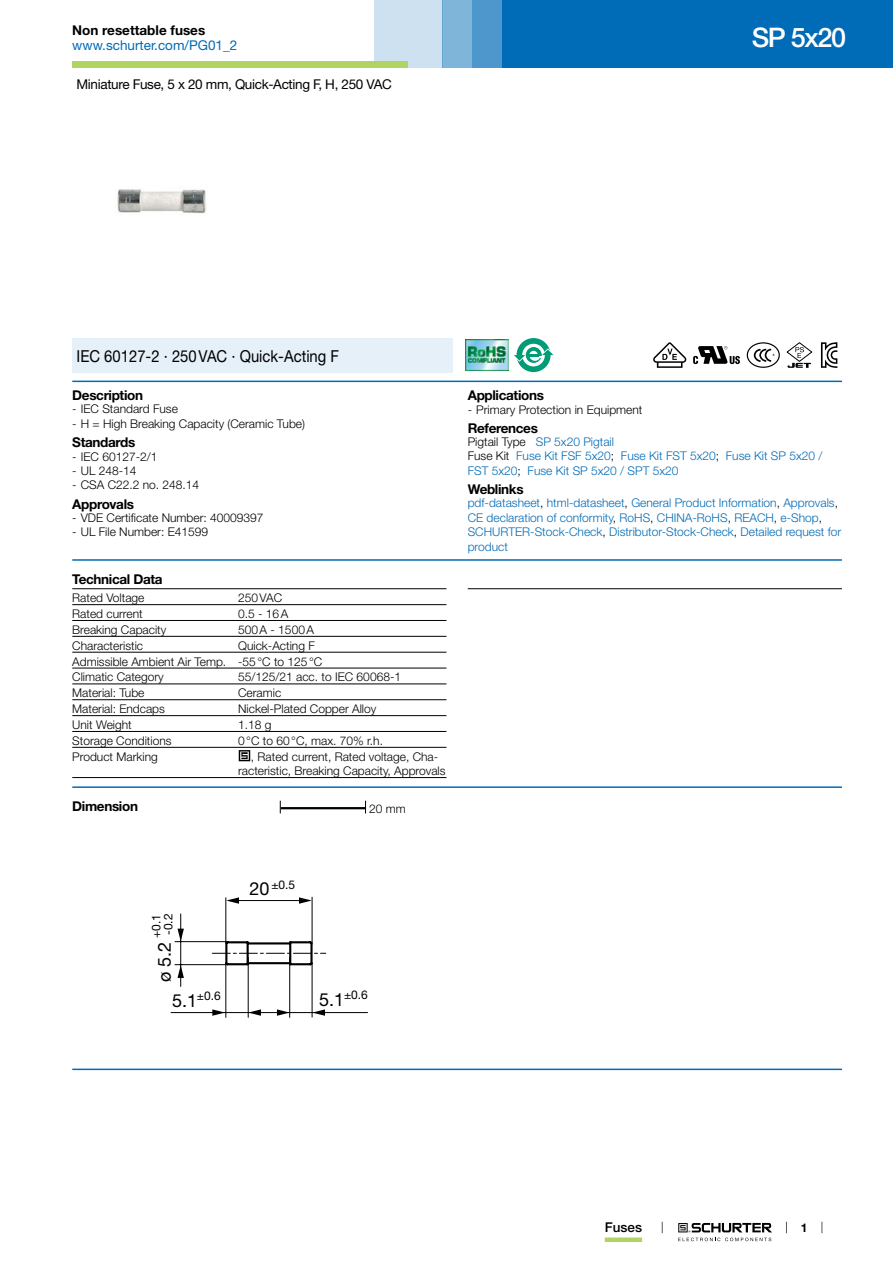
<style>
.page{position:relative;width:893px;height:1263px;background:#fff}
.page>*{position:absolute;margin:0;border:0;box-sizing:border-box;transform-origin:0 0}
.t1{font:500 27px "Helvetica Neue LT";letter-spacing:-.05em;color:#fff}
.t2{font:18px "Helvetica Neue LT";color:#000}
.t3{font:16.5px "Helvetica Neue LT";color:#000;scale:.9 1}
.t4{font:700 13.5px "Helvetica Neue LT";letter-spacing:-.025em;color:#000}
.t5{font:13.5px "Helvetica Neue LT";letter-spacing:-.025em;color:#000}
.t6{font:13.5px "Helvetica Neue LT";color:#006bb6}
.t7{font:700 13.5px "Helvetica Neue LT";color:#000}
.t8{font:500 13.5px "Helvetica Neue LT";color:#000}
.t9{font:300 12px/15.9px "Helvetica Neue LT";color:#000}
.t10{font:300 12px/14.4px "Helvetica Neue LT";color:#006bb6}
.t11{font:12px/12px "Helvetica Neue LT";color:#000}
.t12{font:700 12px "Helvetica Neue LT";color:#000}
.s1{color:#000}
.s2{font-size:18px}
</style>
<div class="page">
<svg style="left:678px;top:1223px;width:94px;height:18px"></svg>
<div style="left:502px;top:0;width:391px;height:68px;background:#006bb6"></div>
<div style="left:442px;top:0;width:30px;height:68px;background:#80b5da"></div>
<div style="left:472px;top:0;width:30px;height:68px;background:#4d97cc"></div>
<div style="left:374px;top:0;width:68px;height:68px;background:#cde1f0"></div>
<div style="left:72px;top:62px;width:336px;height:6px;background:#b0d361"></div>
<div style="left:605px;top:1237px;width:37px;height:5px;background:#b0d361"></div>
<img style="left:117px;top:189px;width:89px;height:24px">
<img style="left:466px;top:339px;width:42px;height:32px">
<svg style="left:517px;top:338px;width:34px;height:34px"></svg>
<svg style="left:522px;top:344px;width:23px;height:22px"></svg>
<svg style="left:514px;top:347px;width:40px;height:15px"></svg>
<svg style="left:653px;top:342px;width:33px;height:26px"></svg>
<svg style="left:693px;top:346px;width:47px;height:18px"></svg>
<div style="left:747px;top:342px;width:33px;height:26px;border:1px solid #000;border-radius:50%"></div>
<svg style="left:753px;top:348px;width:21px;height:14px"></svg>
<svg style="left:787px;top:342px;width:25px;height:26px"></svg>
<svg style="left:821px;top:342px;width:16px;height:26px"></svg>
<div style="left:72px;top:338px;width:381px;height:34px;background:#e6f0f8"></div>
<hr style="left:72px;top:381px;width:770px;height:1px;background:#006bb6">
<hr style="left:72px;top:559px;width:770px;height:2px;background:#006bb6">
<hr style="left:72px;top:588px;width:374px;height:1px;background:#000">
<hr style="left:72px;top:604px;width:374px;height:1px;background:#000">
<hr style="left:72px;top:620px;width:374px;height:1px;background:#000">
<hr style="left:72px;top:636px;width:374px;height:1px;background:#000">
<hr style="left:72px;top:652px;width:374px;height:1px;background:#000">
<hr style="left:72px;top:668px;width:374px;height:1px;background:#000">
<hr style="left:72px;top:683px;width:374px;height:1px;background:#000">
<hr style="left:72px;top:699px;width:374px;height:1px;background:#000">
<hr style="left:72px;top:715px;width:374px;height:1px;background:#000">
<hr style="left:72px;top:731px;width:374px;height:1px;background:#000">
<hr style="left:72px;top:747px;width:374px;height:1px;background:#000">
<svg style="left:238px;top:750px;width:13px;height:12px"></svg>
<hr style="left:72px;top:777px;width:374px;height:1px;background:#000">
<hr style="left:468px;top:588px;width:374px;height:1px;background:#000">
<hr style="left:72px;top:786px;width:770px;height:2px;background:#006bb6">
<svg style="left:280px;top:801px;width:1px;height:12px"></svg>
<hr style="left:281px;top:807px;width:85px;height:2px;background:#000">
<svg style="left:212px;top:940px;width:114px;height:26px"></svg>
<hr style="left:248px;top:957px;width:1px;height:60px;background:#000">
<hr style="left:289px;top:957px;width:1px;height:60px;background:#000">
<hr style="left:230px;top:900px;width:69px;height:1px;background:#000">
<hr style="left:225px;top:898px;width:1px;height:45px;background:#000">
<hr style="left:312px;top:897px;width:1px;height:47px;background:#000">
<hr style="left:225px;top:965px;width:1px;height:52px;background:#000">
<hr style="left:312px;top:964px;width:1px;height:53px;background:#000">
<hr style="left:180px;top:914px;width:1px;height:72px;background:#000">
<hr style="left:175px;top:964px;width:52px;height:1px;background:#000">
<hr style="left:175px;top:941px;width:53px;height:1px;background:#000">
<svg style="left:299px;top:897px;width:13px;height:7px"></svg>
<svg style="left:226px;top:897px;width:13px;height:7px"></svg>
<svg style="left:178px;top:965px;width:6px;height:13px"></svg>
<svg style="left:178px;top:929px;width:6px;height:12px"></svg>
<svg style="left:277px;top:1009px;width:13px;height:7px"></svg>
<svg style="left:312px;top:1009px;width:13px;height:7px"></svg>
<hr style="left:171px;top:1012px;width:197px;height:1px;background:#000">
<svg style="left:212px;top:1009px;width:13px;height:7px"></svg>
<svg style="left:248px;top:1009px;width:13px;height:7px"></svg>
<hr style="left:72px;top:1068px;width:770px;height:2px;background:#006bb6">
<p class="t7" style="left:72px;top:22px;width:135px">Non resettable fuses</p>
<p class="t6" style="left:72px;top:37px;width:166px">www.schurter.com/PG01_2</p>
<p class="t5" style="left:77px;top:76px;width:317px">Miniature Fuse, 5 x 20 mm, Quick-Acting F, H, 250 VAC</p>
<h1 class="t1" style="left:752px;top:21px;width:96px">SP 5x20</h1>
<h3 class="t3" style="left:77px;top:346px;width:293px">IEC 60127-2 · 250VAC · Quick-Acting F</h3>
<p class="t4" style="left:72px;top:386px;width:72px">Description</p>
<p class="t9" style="left:72px;top:401px;width:107px">- IEC Standard Fuse</p>
<p class="t9" style="left:72px;top:415px;width:234px">- H = High Breaking Capacity (Ceramic Tube)</p>
<p class="t4" style="left:72px;top:434px;width:65px">Standards</p>
<p class="t9" style="left:72px;top:448px;width:87px">- IEC 60127-2/1</p>
<p class="t9" style="left:72px;top:463px;width:66px">- UL 248-14</p>
<p class="t9" style="left:72px;top:477px;width:129px">- CSA C22.2 no. 248.14</p>
<p class="t4" style="left:72px;top:495px;width:63px">Approvals</p>
<p class="t9" style="left:72px;top:510px;width:193px">- VDE Certificate Number: 40009397</p>
<p class="t9" style="left:72px;top:523px;width:137px">- UL File Number: E41599</p>
<p class="t4" style="left:72px;top:571px;width:92px">Technical Data</p>
<p class="t9" style="left:72px;top:590px;width:74px">Rated Voltage</p>
<p class="t9" style="left:238px;top:590px;width:45px">250VAC</p>
<p class="t9" style="left:72px;top:605px;width:72px">Rated current</p>
<p class="t9" style="left:238px;top:605px;width:52px">0.5 - 16A</p>
<p class="t9" style="left:72px;top:621px;width:96px">Breaking Capacity</p>
<p class="t9" style="left:238px;top:621px;width:77px">500A - 1500A</p>
<p class="t9" style="left:72px;top:637px;width:72px">Characteristic</p>
<p class="t9" style="left:72px;top:637px;width:252px;text-indent:166px">Quick-Acting F<br>Admissible Ambient Air Temp. -55°C to 125°C<br>Climatic Category</p>
<p class="t9" style="left:238px;top:669px;width:164px">55/125/21 acc. to IEC 60068-1</p>
<p class="t9" style="left:72px;top:685px;width:74px">Material: Tube</p>
<p class="t9" style="left:238px;top:685px;width:45px">Ceramic</p>
<p class="t9" style="left:72px;top:700px;width:94px">Material: Endcaps</p>
<p class="t9" style="left:238px;top:700px;width:140px">Nickel-Plated Copper Alloy</p>
<p class="t9" style="left:72px;top:716px;width:61px">Unit Weight</p>
<p class="t9" style="left:238px;top:716px;width:35px">1.18 g</p>
<p class="t9" style="left:72px;top:732px;width:101px">Storage Conditions</p>
<p class="t9" style="left:238px;top:732px;width:146px">0°C to 60°C, max. 70% r.h.</p>
<p class="t9" style="left:72px;top:748px;width:87px">Product Marking</p>
<p class="t9" style="left:238px;top:749px;width:209px;line-height:14.4px;text-align:center">, Rated current, Rated voltage, Cha&shy;racteristic, Breaking Capacity, Approvals</p>
<p class="t4" style="left:72px;top:798px;width:67px">Dimension</p>
<p class="t9" style="left:369px;top:801px;width:38px">20 mm</p>
<p class="t4" style="left:468px;top:387px;width:78px">Applications</p>
<p class="t9" style="left:468px;top:401px;width:176px">- Primary Protection in Equipment</p>
<p class="t4" style="left:468px;top:420px;width:72px">References</p>
<p class="t10" style="left:468px;top:435px;width:356px"><span class="s1">Pigtail Type</span> SP 5x20 Pigtail<br><span class="s1">Fuse Kit</span> Fuse Kit FSF 5x20<span class="s1">;</span> Fuse Kit FST 5x20<span class="s1">;</span> Fuse Kit SP 5x20 /<br>FST 5x20<span class="s1">;</span> Fuse Kit SP 5x20 / SPT 5x20</p>
<p class="t4" style="left:468px;top:480px;width:57px">Weblinks</p>
<p class="t10" style="left:468px;top:496px;width:375px">pdf-datasheet<span class="s1">,</span> html-datasheet<span class="s1">,</span> General Product Information<span class="s1">,</span> Approvals<span class="s1">, </span>CE declaration of conformity<span class="s1">,</span> RoHS<span class="s1">,</span> CHINA-RoHS<span class="s1">,</span> REACH<span class="s1">,</span> e-Shop<span class="s1">, </span>SCHURTER-Stock-Check<span class="s1">,</span> Distributor-Stock-Check<span class="s1">,</span> Detailed request for product</p>
<p class="t11" style="left:150px;top:938px;width:26px;rotate:-90deg">+0.1 -0.2</p>
<h2 class="t2" style="left:154px;top:982px;width:42px;rotate:-90deg">ø 5.2</h2>
<p class="t11" style="left:172px;top:990px;width:50px"><span class="s2">5.1</span>±0.6</p>
<p class="t11" style="left:271px;top:878px;width:25px">±0.5</p>
<h2 class="t2" style="left:249px;top:877px;width:22px">20</h2>
<p class="t11" style="left:344px;top:988px;width:25px">±0.6</p>
<h2 class="t2" style="left:319px;top:989px;width:27px">5.1</h2>
<p class="t8" style="left:605px;top:1219px;width:39px">Fuses</p>
<p class="t12" style="left:801px;top:1220px;width:8px">1</p>
</div>
